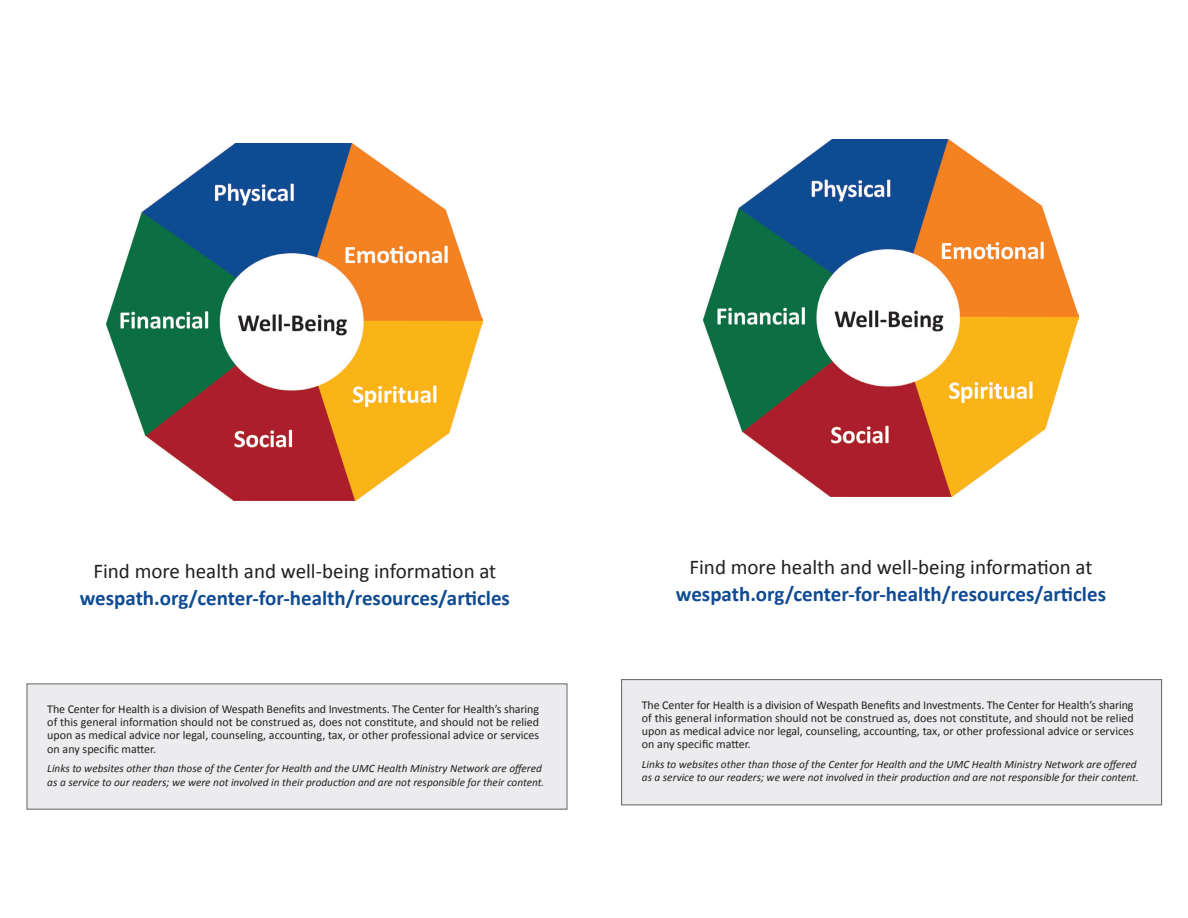
<style>
.page{position:relative;width:1188px;height:918px;background:#fff}
.page>*{position:absolute;margin:0;border:0;box-sizing:border-box;transform-origin:0 0}
.t1{font:700 21px "Calibri";color:#0f4b92}
.t2{font:21px "Calibri";color:#231f20}
.t3{font:12px/13.2px "Calibri";color:#231f20;text-align:justify}
.t4{font:italic 11.25px/13.2px "Calibri";color:#231f20}
</style>
<div class="page">
<img style="left:107px;top:143px;width:376px;height:358px">
<div style="left:27px;top:684px;width:540px;height:125px;background:#ececee"></div>
<img style="left:703px;top:139px;width:376px;height:358px">
<div style="left:622px;top:680px;width:540px;height:125px;background:#ececee"></div>
<div style="left:622px;top:680px;width:540px;height:125px;border:1px solid #636366"></div>
<h1 class="t2" style="left:93px;top:558px;width:404px">Find more health and well-being information at</h1>
<h1 class="t1" style="left:80px;top:585px;width:432px">wespath.org/center-for-health/resources/articles</h1>
<p class="t3" style="left:47px;top:703px;width:493px">The Center for Health is a division of Wespath Benefits and Investments. The Center for Health’s sharing of this general information should not be construed as, does not constitute, and should not be relied upon as medical advice nor legal, counseling, accounting, tax, or other professional advice or services on any specific matter.</p>
<p class="t4" style="left:47px;top:762px;width:499px">Links to websites other than those of the Center for Health and the UMC Health Ministry Network are offered as a service to our readers; we were not involved in their production and are not responsible for their content.</p>
<h1 class="t2" style="left:690px;top:554px;width:404px">Find more health and well-being information at</h1>
<h1 class="t1" style="left:676px;top:581px;width:432px">wespath.org/center-for-health/resources/articles</h1>
<p class="t3" style="left:642px;top:698px;width:493px">The Center for Health is a division of Wespath Benefits and Investments. The Center for Health’s sharing of this general information should not be construed as, does not constitute, and should not be relied upon as medical advice nor legal, counseling, accounting, tax, or other professional advice or services on any specific matter.</p>
<p class="t4" style="left:642px;top:757px;width:499px">Links to websites other than those of the Center for Health and the UMC Health Ministry Network are offered as a service to our readers; we were not involved in their production and are not responsible for their content.</p>
</div>
